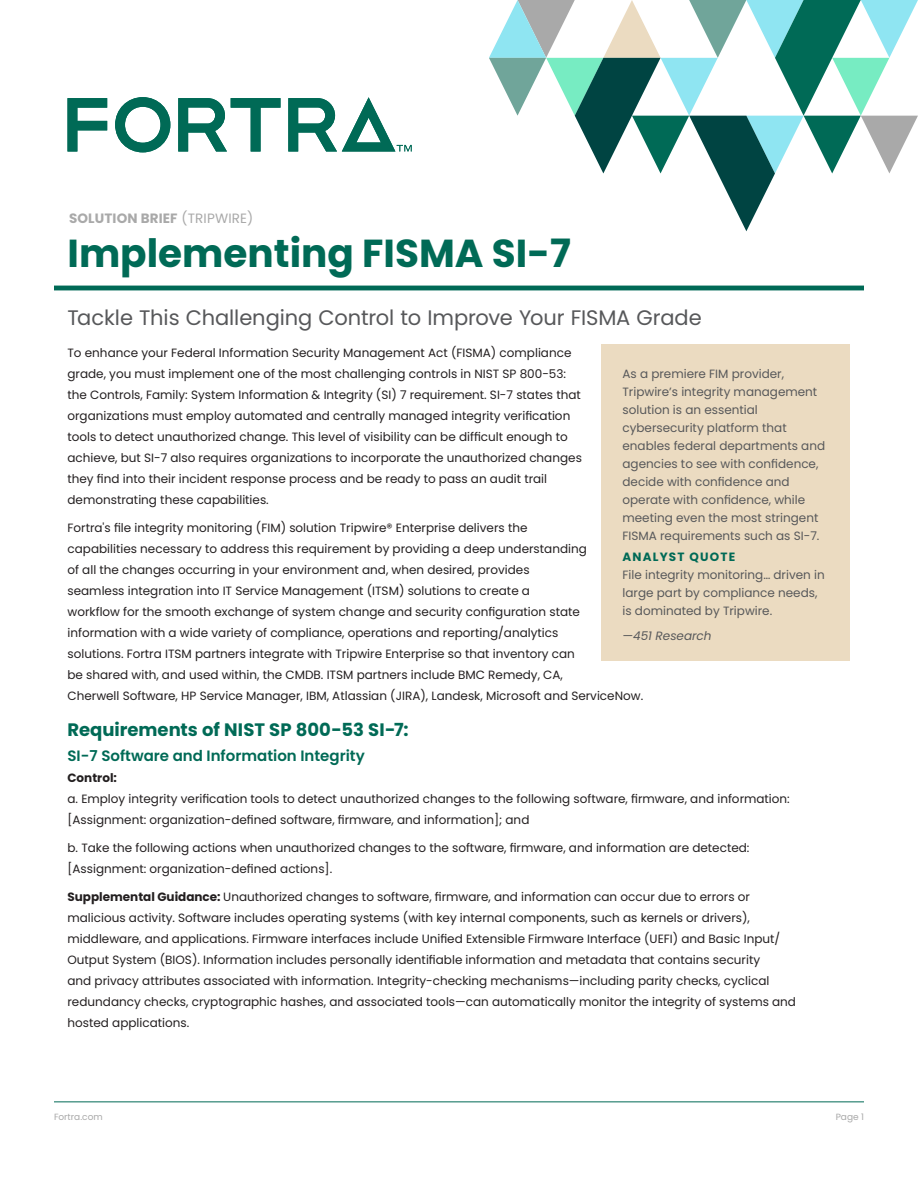
<style>
.page{position:relative;width:918px;height:1188px;background:#fff}
.page>*{position:absolute;margin:0;border:0;box-sizing:border-box;transform-origin:0 0}
.FTA_Title__with_rule{font:700 39px "Poppins";color:#006a56}
.FTA_Subtitle__below{font:21px "Poppins";letter-spacing:-.005em;color:#57585a}
.FTA_H1{font:700 18px "Poppins";color:#006a56}
.FTA_H2{font:600 15px "Poppins";color:#006a56}
.FTA_Document_Type{font:700 13.5px "Poppins";letter-spacing:.01em;color:#a9a9a9}
.FTA_Body{font:12px/21px "Poppins";color:#231f20}
.FTA_Sidebar_-_Body{font:12px/18px "Poppins";color:#57585a}
.FTA_Sidebar_-_Subhea{font:700 12px "Poppins";letter-spacing:.1em;color:#006a56}
.FTA_Sidebar_-_Body-2{font:italic 12px "Poppins";color:#57585a}
.t1{font:9px "Poppins";color:#a9a9a9}
.s1{font-weight:400}
.s2{font-weight:700}
</style>
<div class="page">
<svg style="left:489px;top:0;width:429px;height:231px"></svg>
<hr style="left:54px;top:1101px;width:810px;height:1px;background:#006a56">
<svg style="left:68px;top:98px;width:39px;height:54px"></svg>
<svg style="left:178px;top:98px;width:103px;height:54px"></svg>
<svg style="left:115px;top:97px;width:55px;height:55px"></svg>
<svg style="left:288px;top:97px;width:124px;height:55px"></svg>
<hr style="left:54px;top:286px;width:810px;height:4px;background:#006a56">
<div style="left:602px;top:344px;width:248px;height:317px;background:#ebdbc1"></div>
<p class="FTA_Document_Type" style="left:69px;top:210px;width:186px">SOLUTION BRIEF <span class="s1">(TRIPWIRE)</span></p>
<p class="FTA_Title__with_rule" style="left:68px;top:230px;width:505px">Implementing FISMA SI-7</p>
<p class="FTA_Subtitle__below" style="left:68px;top:306px;width:636px">Tackle This Challenging Control to Improve Your FISMA Grade</p>
<p class="FTA_Sidebar_-_Body" style="left:622px;top:365px;width:204px">As a premiere FIM provider,<br>Tripwire’s integrity management solution is an essential cybersecurity platform that enables federal departments and agencies to see with confidence, decide with confidence and operate with confidence, while meeting even the most stringent<br>FISMA requirements such as SI-7.</p>
<p class="FTA_Sidebar_-_Subhea" style="left:622px;top:550px;width:114px">ANALYST QUOTE</p>
<p class="FTA_Sidebar_-_Body" style="left:622px;top:566px;width:204px">File integrity monitoring… driven in large part by compliance needs, is dominated by Tripwire.</p>
<p class="FTA_Sidebar_-_Body-2" style="left:622px;top:629px;width:91px">—451 Research</p>
<p class="FTA_Body" style="left:68px;top:342px;width:516px">To enhance your Federal Information Security Management Act (FISMA) compliance grade, you must implement one of the most challenging controls in NIST SP 800-53: the Controls, Family: System Information &amp; Integrity (SI) 7 requirement. SI-7 states that organizations must employ automated and centrally managed integrity verification tools to detect unauthorized change. This level of visibility can be difficult enough to achieve, but SI-7 also requires organizations to incorporate the unauthorized changes they find into their incident response process and be ready to pass an audit trail demonstrating these capabilities.</p>
<p class="FTA_Body" style="left:68px;top:517px;width:577px">Fortra's file integrity monitoring (FIM) solution Tripwire® Enterprise delivers the<br>capabilities necessary to address this requirement by providing a deep understanding<br>of all the changes occurring in your environment and, when desired, provides<br>seamless integration into IT Service Management (ITSM) solutions to create a<br>workflow for the smooth exchange of system change and security configuration state information with a wide variety of compliance, operations and reporting/analytics<br>solutions. Fortra ITSM partners integrate with Tripwire Enterprise so that inventory can<br>be shared with, and used within, the CMDB. ITSM partners include BMC Remedy, CA,<br>Cherwell Software, HP Service Manager, IBM, Atlassian (JIRA), Landesk, Microsoft and ServiceNow.</p>
<p class="FTA_H1" style="left:68px;top:720px;width:343px">Requirements of NIST SP 800-53 SI-7:</p>
<p class="FTA_H2" style="left:68px;top:747px;width:299px">SI-7 Software and Information Integrity</p>
<p class="FTA_Body" style="left:68px;top:767px;width:724px"><span class="s2">Control:<br></span>a. Employ integrity verification tools to detect unauthorized changes to the following software, firmware, and information: [Assignment: organization-defined software, firmware, and information]; and</p>
<p class="FTA_Body" style="left:68px;top:837px;width:683px">b. Take the following actions when unauthorized changes to the software, firmware, and information are detected: [Assignment: organization-defined actions].</p>
<p class="FTA_Body" style="left:68px;top:886px;width:730px"><span class="s2">Supplemental Guidance:</span> Unauthorized changes to software, firmware, and information can occur due to errors or malicious activity. Software includes operating systems (with key internal components, such as kernels or drivers), middleware, and applications. Firmware interfaces include Unified Extensible Firmware Interface (UEFI) and Basic Input/ Output System (BIOS). Information includes personally identifiable information and metadata that contains security<br>and privacy attributes associated with information. Integrity-checking mechanisms—including parity checks, cyclical redundancy checks, cryptographic hashes, and associated tools—can automatically monitor the integrity of systems and hosted applications.</p>
<p class="t1" style="left:54px;top:1112px;width:50px">Fortra.com</p>
<p class="t1" style="left:836px;top:1112px;width:30px">Page 1</p>
</div>
